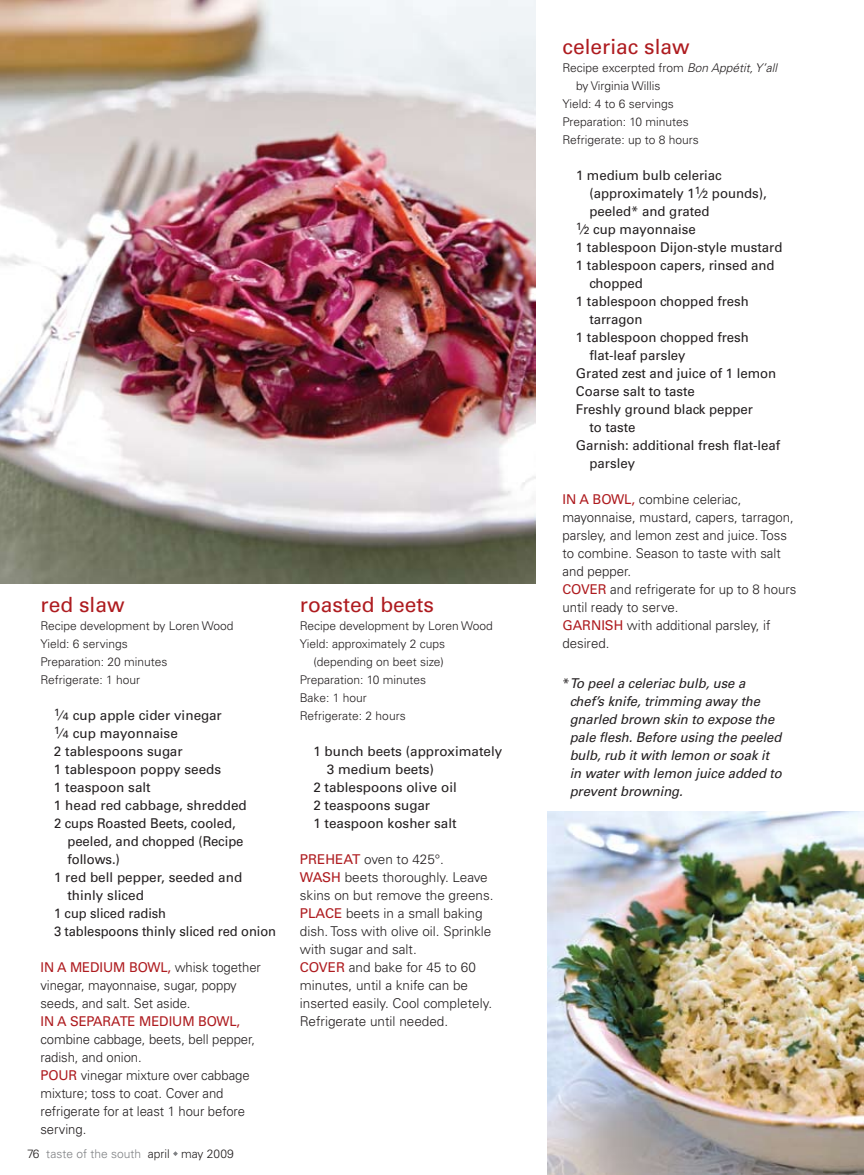
<style>
.page{position:relative;width:864px;height:1175px;background:#fff}
.page>*{position:absolute;margin:0;border:0;box-sizing:border-box;transform-origin:0 0}
.t1{font:21px "Univers";color:#ae1b1f}
.t2{font:300 13.5px/18px "Univers";color:#231f20}
.t3{font:13.5px "Univers";color:#231f20}
.t4{font:italic 13.5px/18px "Univers";letter-spacing:-.005em;color:#231f20}
.t5{font:13.5px "Univers";color:#231f20;scale:.96 1}
.t6{font:13.5px "Univers";letter-spacing:-.005em;color:#ae1b1f}
.t7{font:300 12px/18px "Univers";color:#231f20}
.t8{font:300 12px "Univers";color:#808285}
.s1{font-size:10.5px}
.s2{font-weight:400;color:#ae1b1f}
.s3{color:#231f20}
.s4{font-style:italic}
.s5{font-style:normal}
</style>
<div class="page">
<svg style="left:173px;top:1151px;width:5px;height:5px"></svg>
<img style="left:0;top:0;width:535px;height:584px">
<img style="left:548px;top:811px;width:316px;height:363px">
<h1 class="t1" style="left:40px;top:592px;width:86px">red slaw</h1>
<p class="t7" style="left:40px;top:617px;width:194px">Recipe development by Loren Wood<br>Yield: 6 servings<br>Preparation: 20 minutes<br>Refrigerate: 1 hour</p>
<p class="t3" style="left:54px;top:707px;width:169px"><sup>1</sup>⁄<span class="s1">4</span> cup apple cider vinegar</p>
<p class="t3" style="left:54px;top:725px;width:125px"><sup>1</sup>⁄<span class="s1">4</span> cup mayonnaise</p>
<p class="t3" style="left:54px;top:743px;width:130px">2 tablespoons sugar</p>
<p class="t3" style="left:54px;top:761px;width:169px">1 tablespoon poppy seeds</p>
<p class="t3" style="left:54px;top:779px;width:98px">1 teaspoon salt</p>
<p class="t3" style="left:54px;top:797px;width:194px">1 head red cabbage, shredded</p>
<p class="t3" style="left:54px;top:815px;width:183px">2 cups Roasted Beets, cooled,</p>
<p class="t3" style="left:68px;top:833px;width:178px">peeled, and chopped (Recipe</p>
<p class="t3" style="left:68px;top:851px;width:54px">follows.)</p>
<p class="t3" style="left:54px;top:869px;width:190px">1 red bell pepper, seeded and</p>
<p class="t3" style="left:68px;top:887px;width:78px">thinly sliced</p>
<p class="t5" style="left:54px;top:905px;width:118px">1 cup sliced radish</p>
<p class="t5" style="left:54px;top:923px;width:233px">3 tablespoons thinly sliced red onion</p>
<p class="t2" style="left:40px;top:958px;width:222px"><span class="s2">In a medi um bowl,</span> whisk together vinegar, mayonnaise, sugar, poppy seeds, and salt. Set aside.</p>
<p class="t6" style="left:40px;top:1013px;width:63px">In a separat</p>
<p class="t6" style="left:128px;top:1013px;width:114px">e medi um bowl,</p>
<p class="t2" style="left:40px;top:1030px;width:216px">combine cabbage, beets, bell pepper, radish, and onion.<br><span class="s2">Pour</span> vinegar mixture over cabbage mixture; toss to coat. Cover and refrigerate for at least 1 hour before serving.</p>
<p class="t8" style="left:27px;top:1146px;width:208px"><span class="s3">76</span> taste of the south <span class="s3">april may 2009</span></p>
<h1 class="t1" style="left:300px;top:592px;width:136px">roasted beets</h1>
<p class="t7" style="left:300px;top:617px;width:194px">Recipe development by Loren Wood</p>
<p class="t7" style="left:300px;top:635px;width:147px">Yield: approximately 2 cups</p>
<p class="t7" style="left:313px;top:653px;width:132px">(depending on beet size)</p>
<p class="t7" style="left:300px;top:671px;width:128px">Preparation: 10 minutes</p>
<p class="t7" style="left:300px;top:689px;width:68px">Bake: 1 hour</p>
<p class="t7" style="left:300px;top:707px;width:107px">Refrigerate: 2 hours</p>
<p class="t3" style="left:313px;top:743px;width:190px">1 bunch beets (approximately</p>
<p class="t3" style="left:327px;top:761px;width:109px">3 medium beets)</p>
<p class="t3" style="left:313px;top:779px;width:145px">2 tablespoons olive oil</p>
<p class="t3" style="left:313px;top:797px;width:118px">2 teaspoons sugar</p>
<p class="t3" style="left:313px;top:815px;width:145px">1 teaspoon kosher salt</p>
<p class="t2" style="left:300px;top:850px;width:146px"><span class="s2">Preheat</span> oven to 425°.<br><span class="s2">Was</span></p>
<p class="t2" style="left:300px;top:868px;width:195px;text-indent:31px"><span class="s2">h</span> beets thoroughly. Leave skins on but remove the greens.<br><span class="s2">Place</span> beets in a small baking dish. Toss with olive oil. Sprinkle with sugar and salt.<br><span class="s2">cover</span> and bake for 45 to 60 minutes, until a knife can be inserted easily. Cool completely.<br>Refrigerate until needed.</p>
<h1 class="t1" style="left:562px;top:34px;width:129px">celeriac slaw</h1>
<p class="t7" style="left:562px;top:59px;width:216px">Recipe excerpted from <span class="s4">Bon Appétit, Y’all</span></p>
<p class="t7" style="left:576px;top:77px;width:86px">by Virginia Willis</p>
<p class="t7" style="left:562px;top:95px;width:113px">Yield: 4 to 6 servings</p>
<p class="t7" style="left:562px;top:113px;width:128px">Preparation: 10 minutes</p>
<p class="t7" style="left:562px;top:131px;width:138px">Refrigerate: up to 8 hours</p>
<p class="t3" style="left:576px;top:167px;width:147px">1 medium bulb celeriac</p>
<p class="t3" style="left:590px;top:185px;width:179px">(approximately 1<sup>1</sup>⁄<span class="s1">2</span> pounds),</p>
<p class="t3" style="left:589px;top:203px;width:122px">peeled* and grated</p>
<p class="t3" style="left:576px;top:221px;width:121px"><sup>1</sup>⁄<span class="s1">2</span> cup mayonnaise</p>
<p class="t3" style="left:576px;top:239px;width:208px">1 tablespoon Dijon-style mustard</p>
<p class="t3" style="left:576px;top:257px;width:200px">1 tablespoon capers, rinsed and</p>
<p class="t3" style="left:589px;top:275px;width:55px">chopped</p>
<p class="t3" style="left:576px;top:293px;width:174px">1 tablespoon chopped fresh</p>
<p class="t3" style="left:589px;top:311px;width:55px">tarragon</p>
<p class="t3" style="left:576px;top:329px;width:174px">1 tablespoon chopped fresh</p>
<p class="t3" style="left:589px;top:347px;width:98px">flat-leaf parsley</p>
<p class="t3" style="left:576px;top:365px;width:202px">Grated zest and juice of 1 lemon</p>
<p class="t3" style="left:576px;top:383px;width:120px">Coarse salt to taste</p>
<p class="t3" style="left:576px;top:401px;width:179px">Freshly ground black pepper</p>
<p class="t3" style="left:589px;top:419px;width:48px">to taste</p>
<p class="t3" style="left:576px;top:437px;width:206px">Garnish: additional fresh flat-leaf</p>
<p class="t3" style="left:589px;top:455px;width:47px">parsley</p>
<p class="t2" style="left:562px;top:490px;width:236px"><span class="s2">In a bowl,</span> combine celeriac, mayonnaise, mustard, capers, tarragon, parsley, and lemon zest and juice. Toss to combine. Season to taste with salt and pepper.<br><span class="s2">Cover</span> and refrigerate for up to 8 hours until ready to serve.<br><span class="s2">Gar nis h</span> with additional parsley, if desired.</p>
<p class="t4" style="left:570px;top:674px;width:214px;text-indent:-7px"><span class="s5">*</span>To peel a celeriac bulb, use a chef’s knife, trimming away the gnarled brown skin to expose the pale flesh. Before using the peeled bulb, rub it with lemon or soak it in water with lemon juice added to prevent browning.</p>
</div>
